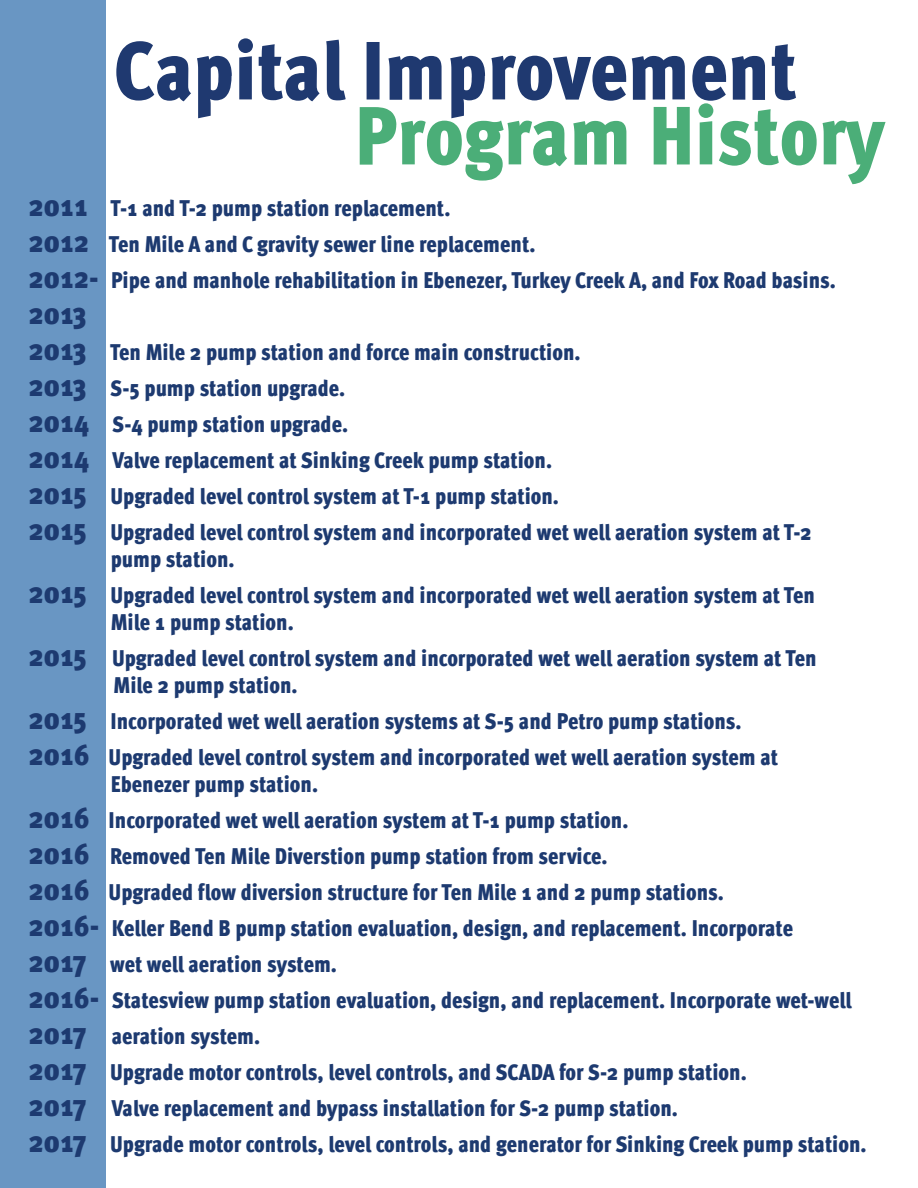
<style>
.page{position:relative;width:918px;height:1188px;background:#fff}
.page>*{position:absolute;margin:0;border:0;box-sizing:border-box;transform-origin:0 0}
.t1{font:900 condensed 82.5px "Meta Pro";color:#1f3970}
.t2{font:900 condensed 82.5px "Meta Pro";color:#4bae78}
.t3{font:900 condensed 30px "Meta Pro";color:#1d3a70}
.t4{font:900 condensed 22.5px/27px "Meta Pro";color:#1d3a70}
.s1{font-size:30px}
</style>
<div class="page">
<div style="left:0;top:0;width:105px;height:1188px;background:#6996c3"></div>
<p class="t1" style="left:114px;top:6px;width:684px">Capital Improvement</p>
<p class="t2" style="left:355px;top:71px;width:531px">Program History</p>
<p class="t4" style="left:28px;top:193px;width:423px"><span class="s1">2011</span> T-1 and T-2 pump station replacement.</p>
<p class="t4" style="left:28px;top:229px;width:509px"><span class="s1">2012</span> Ten Mile A and C gravity sewer line replacement.</p>
<p class="t4" style="left:28px;top:265px;width:809px"><span class="s1">2012-</span> Pipe and manhole rehabilitation in Ebenezer, Turkey Creek A, and Fox Road basins.</p>
<p class="t3" style="left:28px;top:289px;width:60px">2013</p>
<p class="t4" style="left:28px;top:337px;width:554px"><span class="s1">2013</span> Ten Mile 2 pump station and force main construction.</p>
<p class="t4" style="left:28px;top:373px;width:318px"><span class="s1">2013</span> S-5 pump station upgrade.</p>
<p class="t4" style="left:28px;top:409px;width:321px"><span class="s1">2014</span> S-4 pump station upgrade.</p>
<p class="t4" style="left:28px;top:445px;width:525px"><span class="s1">2014</span> Valve replacement at Sinking Creek pump station.</p>
<p class="t4" style="left:28px;top:481px;width:532px"><span class="s1">2015</span> Upgraded level control system at T-1 pump station.</p>
<p class="t4" style="left:111px;top:517px;width:702px;text-indent:-82px"><span class="s1">2015</span> Upgraded level control system and incorporated wet well aeration system at T-2 pump station.</p>
<p class="t4" style="left:111px;top:580px;width:706px;text-indent:-82px"><span class="s1">2015</span> Upgraded level control system and incorporated wet well aeration system at Ten<br>Mile 1 pump station.</p>
<p class="t4" style="left:114px;top:643px;width:704px;text-indent:-85px"><span class="s1">2015</span> Upgraded level control system and incorporated wet well aeration system at Ten<br>Mile 2 pump station.</p>
<p class="t4" style="left:28px;top:706px;width:715px"><span class="s1">2015</span> Incorporated wet well aeration systems at S-5 and Petro pump stations.</p>
<p class="t4" style="left:111px;top:742px;width:669px;text-indent:-82px"><span class="s1">2016</span> Upgraded level control system and incorporated wet well aeration system at<br>Ebenezer pump station.</p>
<p class="t4" style="left:28px;top:805px;width:601px"><span class="s1">2016</span> Incorporated wet well aeration system at T-1 pump station.</p>
<p class="t4" style="left:28px;top:841px;width:581px"><span class="s1">2016</span> Removed Ten Mile Diverstion pump station from service.</p>
<p class="t4" style="left:28px;top:877px;width:697px"><span class="s1">2016</span> Upgraded flow diversion structure for Ten Mile 1 and 2 pump stations.</p>
<p class="t4" style="left:28px;top:913px;width:766px"><span class="s1">2016-</span> Keller Bend B pump station evaluation, design, and replacement. Incorporate</p>
<p class="t4" style="left:28px;top:949px;width:310px"><span class="s1">2017</span> wet well aeration system.</p>
<p class="t4" style="left:28px;top:985px;width:825px"><span class="s1">2016-</span> Statesview pump station evaluation, design, and replacement. Incorporate wet-well</p>
<p class="t4" style="left:28px;top:1021px;width:233px"><span class="s1">2017</span> aeration system.</p>
<p class="t4" style="left:28px;top:1057px;width:720px"><span class="s1">2017</span> Upgrade motor controls, level controls, and SCADA for S-2 pump station.</p>
<p class="t4" style="left:28px;top:1093px;width:651px"><span class="s1">2017</span> Valve replacement and bypass installation for S-2 pump station.</p>
<p class="t4" style="left:28px;top:1129px;width:840px"><span class="s1">2017</span> Upgrade motor controls, level controls, and generator for Sinking Creek pump station.</p>
</div>
